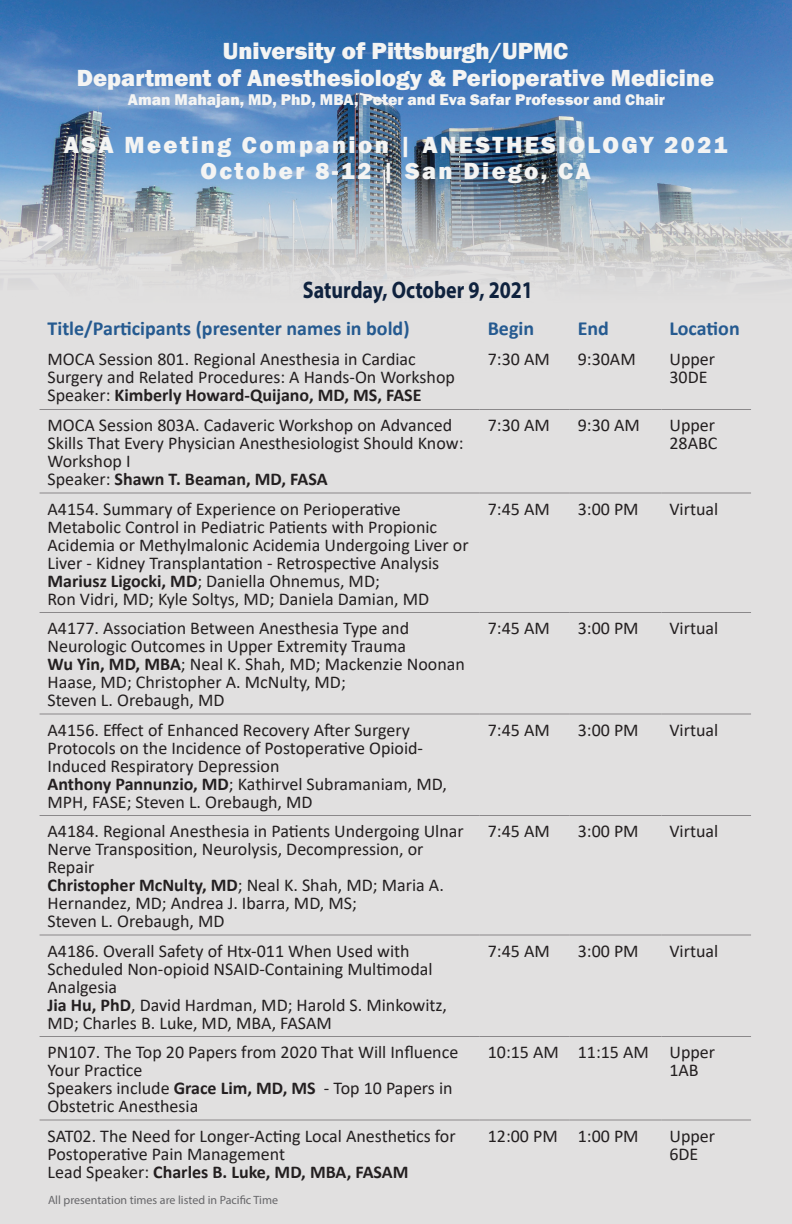
<style>
.page{position:relative;width:792px;height:1224px;background:#e1e0e0}
.page>*{position:absolute;margin:0;border:0;box-sizing:border-box;transform-origin:0 0}
.Head_1{font:800 24px "Franklin Gothic";color:#f4f4f3}
.Head_1-2{font:800 24px "Franklin Gothic";letter-spacing:.1em;color:#f4f4f3}
.t1{font:700 24px "Myriad Pro";color:#0f223e;scale:.83 1}
.t2{font:700 20px "Calibri";color:#255a90}
.t3{font:18px/18px "Calibri";color:#231f20}
.t4{font:700 18px "Calibri";color:#231f20}
.t5{font:800 16px "Franklin Gothic";color:#f4f4f3}
.Body{font:12px "Myriad Pro";color:#67676a}
.s1{font-weight:400}
.s2{font-weight:700}
</style>
<div class="page">
<img style="left:0;top:0;width:792px;height:281px">
<hr style="left:40px;top:409px;width:440px;height:1px;background:#8a888a">
<hr style="left:480px;top:409px;width:90px;height:1px;background:#8a888a">
<hr style="left:570px;top:409px;width:91px;height:1px;background:#8a888a">
<hr style="left:661px;top:409px;width:90px;height:1px;background:#8a888a">
<hr style="left:40px;top:493px;width:440px;height:1px;background:#8a888a">
<hr style="left:480px;top:493px;width:90px;height:1px;background:#8a888a">
<hr style="left:570px;top:493px;width:91px;height:1px;background:#8a888a">
<hr style="left:661px;top:493px;width:90px;height:1px;background:#8a888a">
<hr style="left:40px;top:815px;width:440px;height:1px;background:#8a888a">
<hr style="left:480px;top:815px;width:90px;height:1px;background:#8a888a">
<hr style="left:570px;top:815px;width:91px;height:1px;background:#8a888a">
<hr style="left:661px;top:815px;width:90px;height:1px;background:#8a888a">
<hr style="left:40px;top:935px;width:440px;height:1px;background:#8a888a">
<hr style="left:480px;top:935px;width:90px;height:1px;background:#8a888a">
<hr style="left:570px;top:935px;width:91px;height:1px;background:#8a888a">
<hr style="left:661px;top:935px;width:90px;height:1px;background:#8a888a">
<hr style="left:40px;top:1036px;width:440px;height:1px;background:#8a888a">
<hr style="left:480px;top:1036px;width:90px;height:1px;background:#8a888a">
<hr style="left:570px;top:1036px;width:91px;height:1px;background:#8a888a">
<hr style="left:661px;top:1036px;width:90px;height:1px;background:#8a888a">
<hr style="left:40px;top:1120px;width:440px;height:1px;background:#8a888a">
<hr style="left:480px;top:1120px;width:90px;height:1px;background:#8a888a">
<hr style="left:570px;top:1120px;width:91px;height:1px;background:#8a888a">
<hr style="left:661px;top:1120px;width:90px;height:1px;background:#8a888a">
<hr style="left:40px;top:612px;width:440px;height:1px;background:#8a888a">
<hr style="left:480px;top:612px;width:90px;height:1px;background:#8a888a">
<hr style="left:570px;top:612px;width:91px;height:1px;background:#8a888a">
<hr style="left:661px;top:612px;width:90px;height:1px;background:#8a888a">
<hr style="left:40px;top:714px;width:440px;height:1px;background:#8a888a">
<hr style="left:480px;top:714px;width:90px;height:1px;background:#8a888a">
<hr style="left:570px;top:714px;width:91px;height:1px;background:#8a888a">
<hr style="left:661px;top:714px;width:90px;height:1px;background:#8a888a">
<p class="Head_1" style="left:223px;top:36px;width:347px">University of Pittsburgh/UPMC</p>
<p class="Head_1" style="left:77px;top:62px;width:639px">Department of Anesthesiology &amp; Perioperative Medicine</p>
<p class="t5" style="left:128px;top:89px;width:539px">Aman Mahajan, MD, PhD, MBA, Peter and Eva Safar Professor and Chair</p>
<p class="Head_1-2" style="left:64px;top:130px;width:665px">ASA Meeting Companion | ANESTHESIOLOGY 2021</p>
<p class="Head_1-2" style="left:201px;top:156px;width:392px">October 8-12 | San Diego, CA</p>
<p class="t1" style="left:303px;top:275px;width:279px">Saturday, October 9, 2021</p>
<p class="t2" style="left:48px;top:314px;width:364px">Title/Participants (presenter names in bold)</p>
<p class="t2" style="left:488px;top:314px;width:48px">Begin</p>
<p class="t2" style="left:578px;top:314px;width:33px">End</p>
<p class="t2" style="left:669px;top:314px;width:72px">Location</p>
<p class="t3" style="left:48px;top:349px;width:409px">MOCA Session 801. Regional Anesthesia in Cardiac<br>Surgery and Related Procedures: A Hands-On Workshop</p>
<p class="t4" style="left:48px;top:382px;width:376px"><span class="s1">Speaker:</span> Kimberly Howard-Quijano, MD, MS, FASE</p>
<p class="t3" style="left:488px;top:349px;width:64px">7:30 AM</p>
<p class="t3" style="left:578px;top:349px;width:60px">9:30AM</p>
<p class="t3" style="left:669px;top:349px;width:47px">Upper<br>30DE</p>
<p class="t3" style="left:48px;top:416px;width:417px">MOCA Session 803A. Cadaveric Workshop on Advanced<br>Skills That Every Physician Anesthesiologist Should Know:<br>Workshop I</p>
<p class="t4" style="left:48px;top:466px;width:282px"><span class="s1">Speaker:</span> Shawn T. Beaman, MD, FASA</p>
<p class="t3" style="left:48px;top:499px;width:423px">A4154. Summary of Experience on Perioperative Metabolic Control in Pediatric Patients with Propionic Acidemia or Methylmalonic Acidemia Undergoing Liver or Liver - Kidney Transplantation - Retrospective Analysis</p>
<p class="t3" style="left:48px;top:571px;width:334px"><span class="s2">Mariusz Ligocki, MD</span>; Daniella Ohnemus, MD;</p>
<p class="t3" style="left:48px;top:589px;width:383px">Ron Vidri, MD; Kyle Soltys, MD; Daniela Damian, MD</p>
<p class="t3" style="left:48px;top:619px;width:363px">A4177. Association Between Anesthesia Type and<br>Neurologic Outcomes in Upper Extremity Trauma</p>
<p class="t3" style="left:48px;top:655px;width:419px"><span class="s2">Wu Yin, MD, MBA</span>; Neal K. Shah, MD; Mackenzie Noonan<br>Haase, MD; Christopher A. McNulty, MD;</p>
<p class="t3" style="left:48px;top:691px;width:178px">Steven L. Orebaugh, MD</p>
<p class="t3" style="left:48px;top:720px;width:377px">A4156. Effect of Enhanced Recovery After Surgery<br>Protocols on the Incidence of Postoperative Opioid-<br>Induced Respiratory Depression</p>
<p class="t3" style="left:48px;top:774px;width:401px"><span class="s2">Anthony Pannunzio, MD</span>; Kathirvel Subramaniam, MD,<br>MPH, FASE; Steven L. Orebaugh, MD</p>
<p class="t3" style="left:48px;top:822px;width:418px">A4184. Regional Anesthesia in Patients Undergoing Ulnar<br>Nerve Transposition, Neurolysis, Decompression, or<br>Repair</p>
<p class="t3" style="left:48px;top:876px;width:398px"><span class="s2">Christopher McNulty, MD</span>; Neal K. Shah, MD; Maria A.<br>Hernandez, MD; Andrea J. Ibarra, MD, MS;</p>
<p class="t3" style="left:48px;top:912px;width:178px">Steven L. Orebaugh, MD</p>
<p class="t3" style="left:48px;top:941px;width:386px">A4186. Overall Safety of Htx-011 When Used with<br>Scheduled Non-opioid NSAID-Containing Multimodal<br>Analgesia</p>
<p class="t3" style="left:48px;top:995px;width:401px"><span class="s2">Jia Hu, PhD</span>, David Hardman, MD; Harold S. Minkowitz,<br>MD; Charles B. Luke, MD, MBA, FASAM</p>
<p class="t3" style="left:48px;top:1043px;width:412px">PN107. The Top 20 Papers from 2020 That Will Influence<br>Your Practice</p>
<p class="t3" style="left:48px;top:1079px;width:407px">Speakers include <span class="s2">Grace Lim, MD, MS</span> - Top 10 Papers in<br>Obstetric Anesthesia</p>
<p class="t3" style="left:48px;top:1126px;width:410px">SAT02. The Need for Longer-Acting Local Anesthetics for<br>Postoperative Pain Management</p>
<p class="t4" style="left:48px;top:1159px;width:363px"><span class="s1">Lead Speaker:</span> Charles B. Luke, MD, MBA, FASAM</p>
<p class="Body" style="left:48px;top:1192px;width:232px">All presentation times are listed in Pacific Time</p>
<p class="t3" style="left:488px;top:416px;width:64px">7:30 AM</p>
<p class="t3" style="left:578px;top:416px;width:64px">9:30 AM</p>
<p class="t3" style="left:669px;top:416px;width:50px">Upper<br>28ABC</p>
<p class="t3" style="left:488px;top:499px;width:64px">7:45 AM</p>
<p class="t3" style="left:578px;top:499px;width:62px">3:00 PM</p>
<p class="t3" style="left:669px;top:499px;width:50px">Virtual</p>
<p class="t3" style="left:488px;top:619px;width:64px">7:45 AM</p>
<p class="t3" style="left:578px;top:619px;width:62px">3:00 PM</p>
<p class="t3" style="left:669px;top:619px;width:50px">Virtual</p>
<p class="t3" style="left:488px;top:720px;width:64px">7:45 AM</p>
<p class="t3" style="left:578px;top:720px;width:62px">3:00 PM</p>
<p class="t3" style="left:669px;top:720px;width:50px">Virtual</p>
<p class="t3" style="left:488px;top:822px;width:64px">7:45 AM</p>
<p class="t3" style="left:578px;top:822px;width:62px">3:00 PM</p>
<p class="t3" style="left:669px;top:822px;width:50px">Virtual</p>
<p class="t3" style="left:488px;top:941px;width:64px">7:45 AM</p>
<p class="t3" style="left:578px;top:941px;width:62px">3:00 PM</p>
<p class="t3" style="left:669px;top:941px;width:50px">Virtual</p>
<p class="t3" style="left:488px;top:1043px;width:73px">10:15 AM</p>
<p class="t3" style="left:578px;top:1043px;width:73px">11:15 AM</p>
<p class="t3" style="left:669px;top:1043px;width:47px">Upper<br>1AB</p>
<p class="t3" style="left:488px;top:1126px;width:72px">12:00 PM</p>
<p class="t3" style="left:578px;top:1126px;width:62px">1:00 PM</p>
<p class="t3" style="left:669px;top:1126px;width:47px">Upper<br>6DE</p>
</div>
